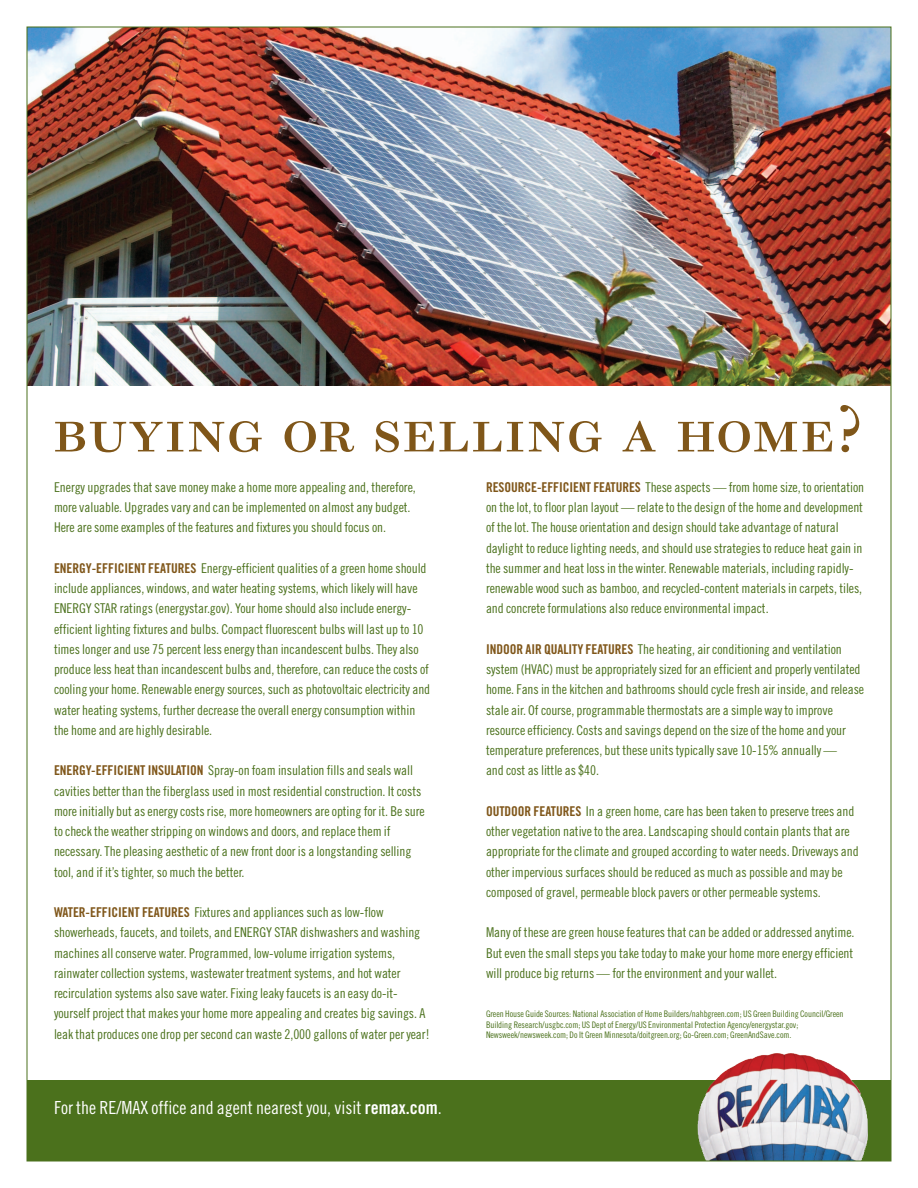
<style>
.page{position:relative;width:918px;height:1188px;background:#fff}
.page>*{position:absolute;margin:0;border:0;box-sizing:border-box;transform-origin:0 0}
.t1{font:64.05px "Whittingham BQ Reg SC";letter-spacing:.05em;color:#7f5619}
.t2{font:18px "Trade Gothic Cond Eighteen";color:#fff}
.t3{font:13.5px/20.2px "Trade Gothic Cond Eighteen";letter-spacing:-.005em;color:#4b711c}
.t4{font:9px/10.5px "Trade Gothic Cond Eighteen";letter-spacing:-.005em;color:#4b711c}
.s1{font-family:"Trade Gothic Bold Cond Twenty";color:#7f5619}
.s2{font-family:"Trade Gothic Bold Cond Twenty"}
</style>
<div class="page">
<svg style="left:29px;top:1081px;width:860px;height:78px;background:#5a7b35"></svg>
<img style="left:781px;top:1053px;width:86px;height:61px">
<img style="left:29px;top:29px;width:860px;height:357px">
<h1 class="t1" style="left:54px;top:392px;width:809px">buying or selling a home?</h1>
<p class="t3" style="left:486px;top:478px;width:380px"><span class="s1">RESOURCE-EFFICIENT FEATURES</span> These aspects — from home size, to orientation on the lot, to floor plan layout — relate to the design of the home and development of the lot. The house orientation and design should take advantage of natural daylight to reduce lighting needs, and should use strategies to reduce heat gain in the summer and heat loss in the winter. Renewable materials, including rapidly&shy;renewable wood such as bamboo, and recycled-content materials in carpets, tiles, and concrete formulations also reduce environmental impact.</p>
<p class="t3" style="left:486px;top:640px;width:380px"><span class="s1">INDOOR AIR QUALITY FEATURES</span> The heating, air conditioning and ventilation system (HVAC) must be appropriately sized for an efficient and properly ventilated home. Fans in the kitchen and bathrooms should cycle fresh air inside, and release stale air. Of course, programmable thermostats are a simple way to improve resource efficiency. Costs and savings depend on the size of the home and your temperature preferences, but these units typically save 10-15% annually —<br>and cost as little as $40.</p>
<p class="t3" style="left:486px;top:802px;width:374px"><span class="s1">OUTDOOR FEATURES</span> In a green home, care has been taken to preserve trees and other vegetation native to the area. Landscaping should contain plants that are appropriate for the climate and grouped according to water needs. Driveways and other impervious surfaces should be reduced as much as possible and may be composed of gravel, permeable block pavers or other permeable systems.</p>
<p class="t3" style="left:486px;top:923px;width:370px;text-align:justify">Many of these are green house features that can be added or addressed anytime.<br>But even the small steps you take today to make your home more energy efficient will produce big returns — for the environment and your wallet.</p>
<p class="t4" style="left:486px;top:1009px;width:359px">Green House Guide Sources: National Association of Home Builders/nahbgreen.com; US Green Building Council/Green<br>Building Research/usgbc.com; US Dept of Energy/US Environmental Protection Agency/energystar.gov;<br>Newsweek/newsweek.com; Do It Green Minnesota/doitgreen.org; Go-Green.com; GreenAndSave.com.</p>
<p class="t3" style="left:54px;top:478px;width:363px">Energy upgrades that save money make a home more appealing and, therefore, more valuable. Upgrades vary and can be implemented on almost any budget.<br>Here are some examples of the features and fixtures you should focus on.</p>
<p class="t3" style="left:54px;top:559px;width:378px"><span class="s1">ENERGY-EFFICIENT FEATURES</span> Energy-efficient qualities of a green home should include appliances, windows, and water heating systems, which likely will have ENERGY STAR ratings (energystar.gov). Your home should also include energy&shy;efficient lighting fixtures and bulbs. Compact fluorescent bulbs will last up to 10 times longer and use 75 percent less energy than incandescent bulbs. They also produce less heat than incandescent bulbs and, therefore, can reduce the costs of cooling your home. Renewable energy sources, such as photovoltaic electricity and water heating systems, further decrease the overall energy consumption within the home and are highly desirable.</p>
<p class="t3" style="left:54px;top:761px;width:372px"><span class="s1">ENERGY-EFFICIENT INSULATION</span> Spray-on foam insulation fills and seals wall cavities better than the fiberglass used in most residential construction. It costs more initially but as energy costs rise, more homeowners are opting for it. Be sure to check the weather stripping on windows and doors, and replace them if necessary. The pleasing aesthetic of a new front door is a longstanding selling tool, and if it’s tighter, so much the better.</p>
<p class="t3" style="left:54px;top:903px;width:378px"><span class="s1">WATER-EFFICIENT FEATURES</span> Fixtures and appliances such as low-flow showerheads, faucets, and toilets, and ENERGY STAR dishwashers and washing machines all conserve water. Programmed, low-volume irrigation systems, rainwater collection systems, wastewater treatment systems, and hot water recirculation systems also save water. Fixing leaky faucets is an easy do-it&shy;yourself project that makes your home more appealing and creates big savings. A leak that produces one drop per second can waste 2,000 gallons of water per year!</p>
<h2 class="t2" style="left:54px;top:1101px;width:389px">For the RE/MAX office and agent nearest you, visit <span class="s2">remax.com</span>.</h2>
</div>
